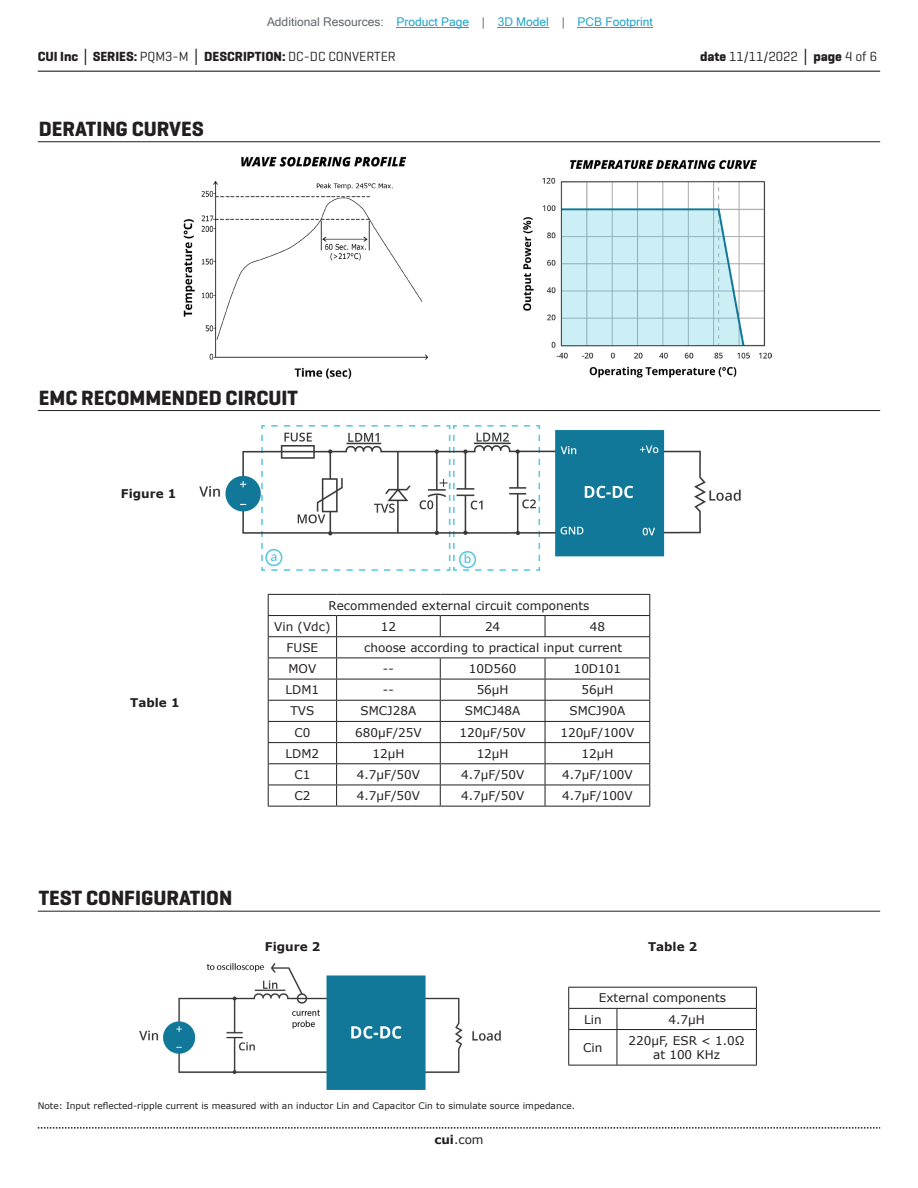
<style>
.page{position:relative;width:918px;height:1188px;background:#fff}
.page>*{position:absolute;margin:0;border:0;box-sizing:border-box;transform-origin:0 0}
.t1{font:700 21px "Geogrotesque";color:#231f20}
.t2{font:700 13.5px "Geogrotesque";color:#231f20}
.t3{font:13.5px "Geogrotesque";color:#231f20}
.t4{font:12px/21.1px "Verdana";color:#231f20}
.t5{font:12px "Microsoft Sans Serif";color:#23a4c6}
.t6{font:700 12px "Verdana";color:#231f20}
.t7{font:9px "Verdana";color:#231f20}
.s1{color:#63676b}
.s2{font-family:"Verdana"}
.s3{font-weight:400}
.s4{font-weight:700}
.s5{font-family:"Verdana";font-weight:700}
</style>
<div class="page">
<hr style="left:38px;top:71px;width:842px;height:1px;background:#231f20">
<svg style="left:38px;top:1127px;width:842px;height:2px"></svg>
<hr style="left:268px;top:594px;width:69px;height:1px;background:#231f20">
<hr style="left:337px;top:594px;width:103px;height:1px;background:#231f20">
<hr style="left:440px;top:594px;width:105px;height:1px;background:#231f20">
<hr style="left:545px;top:594px;width:105px;height:1px;background:#231f20">
<hr style="left:268px;top:615px;width:69px;height:1px;background:#231f20">
<hr style="left:337px;top:615px;width:103px;height:1px;background:#231f20">
<hr style="left:440px;top:615px;width:105px;height:1px;background:#231f20">
<svg style="left:440px;top:616px;width:1px;height:20px"></svg>
<hr style="left:545px;top:615px;width:105px;height:1px;background:#231f20">
<svg style="left:545px;top:616px;width:1px;height:20px"></svg>
<hr style="left:268px;top:636px;width:69px;height:1px;background:#231f20">
<hr style="left:337px;top:636px;width:103px;height:1px;background:#231f20">
<hr style="left:440px;top:636px;width:105px;height:1px;background:#231f20">
<hr style="left:545px;top:636px;width:105px;height:1px;background:#231f20">
<hr style="left:268px;top:658px;width:69px;height:1px;background:#231f20">
<hr style="left:337px;top:658px;width:103px;height:1px;background:#231f20">
<hr style="left:440px;top:658px;width:105px;height:1px;background:#231f20">
<hr style="left:545px;top:658px;width:105px;height:1px;background:#231f20">
<hr style="left:268px;top:679px;width:69px;height:1px;background:#231f20">
<hr style="left:337px;top:679px;width:103px;height:1px;background:#231f20">
<hr style="left:440px;top:679px;width:105px;height:1px;background:#231f20">
<hr style="left:545px;top:679px;width:105px;height:1px;background:#231f20">
<hr style="left:268px;top:700px;width:69px;height:1px;background:#231f20">
<hr style="left:337px;top:700px;width:103px;height:1px;background:#231f20">
<hr style="left:440px;top:700px;width:105px;height:1px;background:#231f20">
<hr style="left:545px;top:700px;width:105px;height:1px;background:#231f20">
<hr style="left:268px;top:721px;width:69px;height:1px;background:#231f20">
<hr style="left:337px;top:721px;width:103px;height:1px;background:#231f20">
<hr style="left:440px;top:721px;width:105px;height:1px;background:#231f20">
<hr style="left:545px;top:721px;width:105px;height:1px;background:#231f20">
<hr style="left:268px;top:742px;width:69px;height:1px;background:#231f20">
<hr style="left:337px;top:742px;width:103px;height:1px;background:#231f20">
<hr style="left:440px;top:742px;width:105px;height:1px;background:#231f20">
<hr style="left:545px;top:742px;width:105px;height:1px;background:#231f20">
<hr style="left:268px;top:763px;width:69px;height:1px;background:#231f20">
<hr style="left:337px;top:763px;width:103px;height:1px;background:#231f20">
<hr style="left:440px;top:763px;width:105px;height:1px;background:#231f20">
<hr style="left:545px;top:763px;width:105px;height:1px;background:#231f20">
<hr style="left:268px;top:785px;width:69px;height:1px;background:#231f20">
<svg style="left:268px;top:595px;width:1px;height:211px"></svg>
<hr style="left:337px;top:785px;width:103px;height:1px;background:#231f20">
<svg style="left:336px;top:616px;width:1px;height:190px"></svg>
<hr style="left:440px;top:785px;width:105px;height:1px;background:#231f20">
<svg style="left:440px;top:658px;width:1px;height:148px"></svg>
<hr style="left:545px;top:785px;width:105px;height:1px;background:#231f20">
<svg style="left:545px;top:658px;width:1px;height:148px"></svg>
<svg style="left:649px;top:595px;width:1px;height:211px"></svg>
<hr style="left:268px;top:806px;width:69px;height:1px;background:#231f20">
<hr style="left:337px;top:806px;width:103px;height:1px;background:#231f20">
<hr style="left:440px;top:806px;width:105px;height:1px;background:#231f20">
<hr style="left:545px;top:806px;width:105px;height:1px;background:#231f20">
<hr style="left:38px;top:410px;width:842px;height:1px;background:#231f20">
<hr style="left:38px;top:141px;width:842px;height:1px;background:#231f20">
<hr style="left:38px;top:911px;width:842px;height:1px;background:#231f20">
<hr style="left:568px;top:987px;width:49px;height:1px;background:#231f20">
<hr style="left:617px;top:987px;width:140px;height:1px;background:#231f20">
<hr style="left:568px;top:1008px;width:49px;height:1px;background:#231f20">
<svg style="left:568px;top:988px;width:1px;height:41px"></svg>
<hr style="left:617px;top:1008px;width:140px;height:1px;background:#231f20">
<svg style="left:617px;top:1009px;width:1px;height:20px"></svg>
<svg style="left:756px;top:988px;width:1px;height:41px"></svg>
<hr style="left:568px;top:1029px;width:49px;height:1px;background:#231f20">
<hr style="left:568px;top:1030px;width:1px;height:35px;background:#231f20">
<hr style="left:617px;top:1029px;width:140px;height:1px;background:#231f20">
<hr style="left:617px;top:1030px;width:1px;height:35px;background:#231f20">
<hr style="left:756px;top:1030px;width:1px;height:35px;background:#231f20">
<hr style="left:568px;top:1065px;width:49px;height:1px;background:#231f20">
<hr style="left:617px;top:1065px;width:140px;height:1px;background:#231f20">
<img style="left:523px;top:160px;width:248px;height:217px">
<img style="left:200px;top:425px;width:541px;height:145px">
<img style="left:139px;top:963px;width:362px;height:127px">
<img style="left:183px;top:156px;width:245px;height:223px">
<hr style="left:397px;top:27px;width:72px;height:1px;background:#23a4c6">
<hr style="left:498px;top:27px;width:51px;height:1px;background:#23a4c6">
<hr style="left:578px;top:27px;width:75px;height:1px;background:#23a4c6">
<p class="t5" style="left:267px;top:15px;width:387px"><span class="s1">Additional Resources:</span> Product Page <span class="s1">|</span> 3D Model <span class="s1">|</span> PCB Footprint</p>
<p class="t2" style="left:38px;top:48px;width:360px">CUI Inc <span class="s2">│</span> SERIES: <span class="s3">PQM3-M</span> <span class="s2">│</span> DESCRIPTION: <span class="s3">DC-DC CONVERTER</span></p>
<p class="t3" style="left:700px;top:48px;width:179px"><span class="s4">date</span> 11/11/2022 <span class="s5">│</span> <span class="s4">page</span> 4 of 6</p>
<h1 class="t1" style="left:39px;top:116px;width:167px">DERATING CURVES</h1>
<h1 class="t1" style="left:39px;top:384px;width:261px">EMC RECOMMENDED CIRCUIT</h1>
<p class="t6" style="left:121px;top:485px;width:57px">Figure 1</p>
<p class="t6" style="left:130px;top:694px;width:51px">Table 1</p>
<p class="t4" style="left:274px;top:594px;width:317px;text-indent:54px">Recommended external circuit components<br>Vin (Vdc)</p>
<p class="t4" style="left:381px;top:616px;width:17px">12</p>
<p class="t4" style="left:485px;top:616px;width:17px">24</p>
<p class="t4" style="left:590px;top:616px;width:17px">48</p>
<p class="t4" style="left:287px;top:637px;width:33px">FUSE</p>
<p class="t4" style="left:364px;top:637px;width:259px">choose according to practical input current</p>
<p class="t4" style="left:289px;top:658px;width:29px">MOV</p>
<p class="t4" style="left:383px;top:658px;width:12px">--</p>
<p class="t4" style="left:469px;top:658px;width:49px">10D560</p>
<p class="t4" style="left:574px;top:658px;width:49px">10D101</p>
<p class="t4" style="left:286px;top:679px;width:35px">LDM1</p>
<p class="t4" style="left:383px;top:679px;width:12px">--</p>
<p class="t4" style="left:477px;top:679px;width:33px">56μH</p>
<p class="t4" style="left:581px;top:679px;width:33px">56μH</p>
<p class="t4" style="left:290px;top:700px;width:25px">TVS</p>
<p class="t4" style="left:361px;top:700px;width:57px">SMCJ28A</p>
<p class="t4" style="left:465px;top:700px;width:57px">SMCJ48A</p>
<p class="t4" style="left:570px;top:700px;width:57px">SMCJ90A</p>
<p class="t4" style="left:294px;top:722px;width:18px">C0</p>
<p class="t4" style="left:355px;top:722px;width:68px">680μF/25V</p>
<p class="t4" style="left:459px;top:722px;width:68px">120μF/50V</p>
<p class="t4" style="left:560px;top:722px;width:76px">120μF/100V</p>
<p class="t4" style="left:286px;top:743px;width:35px">LDM2</p>
<p class="t4" style="left:372px;top:743px;width:33px">12μH</p>
<p class="t4" style="left:477px;top:743px;width:33px">12μH</p>
<p class="t4" style="left:581px;top:743px;width:33px">12μH</p>
<p class="t4" style="left:294px;top:764px;width:18px">C1</p>
<p class="t4" style="left:357px;top:764px;width:65px">4.7μF/50V</p>
<p class="t4" style="left:461px;top:764px;width:65px">4.7μF/50V</p>
<p class="t4" style="left:562px;top:764px;width:72px">4.7μF/100V</p>
<p class="t4" style="left:294px;top:785px;width:18px">C2</p>
<p class="t4" style="left:357px;top:785px;width:65px">4.7μF/50V</p>
<p class="t4" style="left:461px;top:785px;width:65px">4.7μF/50V</p>
<p class="t4" style="left:562px;top:785px;width:72px">4.7μF/100V</p>
<h1 class="t1" style="left:39px;top:885px;width:195px">TEST CONFIGURATION</h1>
<p class="t6" style="left:265px;top:938px;width:57px">Figure 2</p>
<p class="t6" style="left:648px;top:938px;width:51px">Table 2</p>
<p class="t4" style="left:584px;top:987px;width:144px;text-indent:15px">External components<br>Lin</p>
<p class="t4" style="left:669px;top:1008px;width:38px">4.7μH</p>
<p class="t4" style="left:583px;top:1037px;width:21px">Cin</p>
<p class="t4" style="left:629px;top:1033px;width:118px;line-height:14.4px;text-align:center">220μF, ESR &lt; 1.0Ω at 100 KHz</p>
<p class="t7" style="left:38px;top:1099px;width:539px">Note: Input reflected-ripple current is measured with an inductor Lin and Capacitor Cin to simulate source impedance.</p>
<p class="t4" style="left:434px;top:1129px;width:51px"><span class="s4">cui</span>.com</p>
</div>
